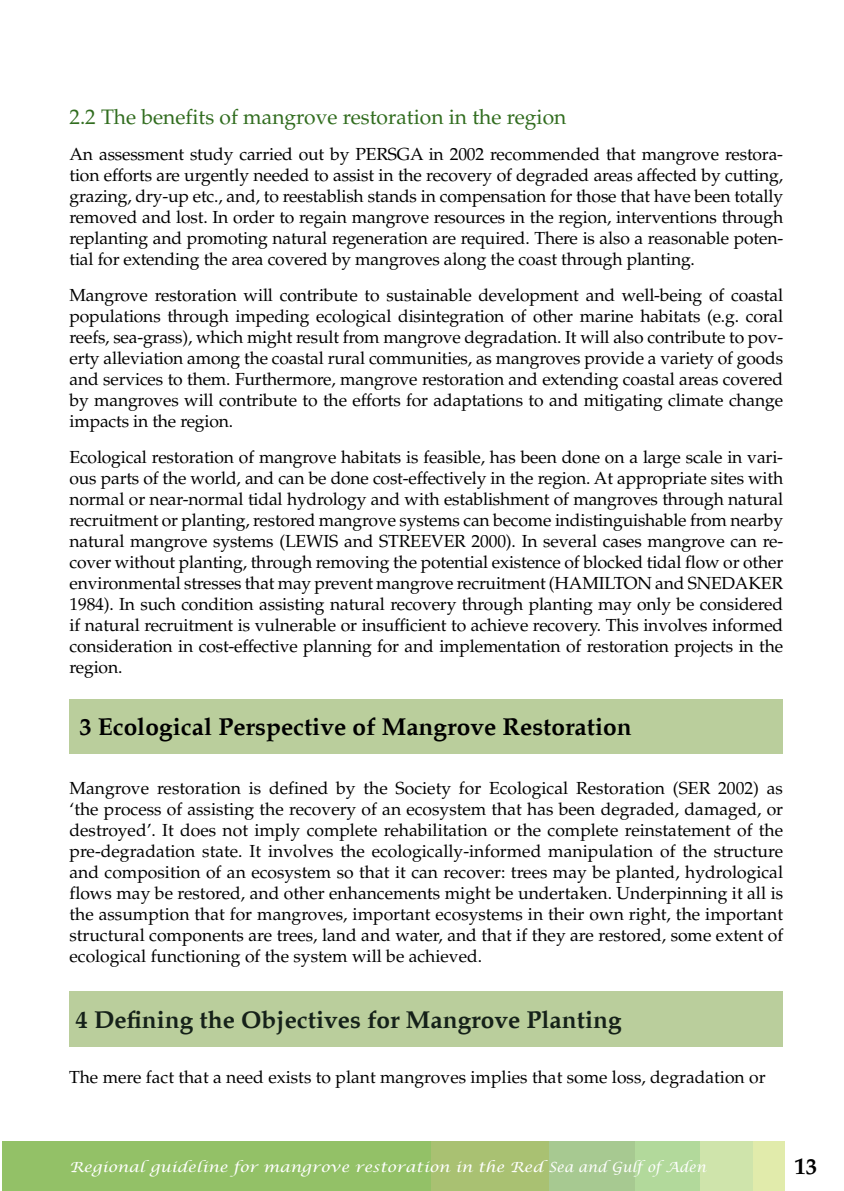
<style>
.page{position:relative;width:844px;height:1191px;background:#fff}
.page>*{position:absolute;margin:0;border:0;box-sizing:border-box;transform-origin:0 0}
.t1{font:700 24.5px "Palatino LT";color:#000}
.t2{font:700 24.5px "Palatino LT";color:#152119}
.t3{font:700 22.75px "Palatino";color:#000}
.t4{font:21px "Palatino";color:#316d1f}
.t5{font:17.5px/21px "Palatino";letter-spacing:-.01em;color:#000;text-align:justify}
.t6{font:italic 14px "Lucida Calligraphy";color:#fff;scale:1.14 1}
</style>
<div class="page">
<div style="left:2px;top:1141px;width:781px;height:49px;background:#93c167"></div>
<div style="left:430px;top:1141px;width:118px;height:49px;background:#a9c172"></div>
<div style="left:548px;top:1141px;width:87px;height:50px;background:#a7c991"></div>
<div style="left:635px;top:1141px;width:65px;height:49px;background:#b2d99b"></div>
<div style="left:700px;top:1141px;width:53px;height:49px;background:#cfe4ab"></div>
<div style="left:752px;top:1141px;width:31px;height:49px;background:#e1ebab"></div>
<div style="left:69px;top:699px;width:714px;height:54px;background:#bace9c"></div>
<div style="left:69px;top:991px;width:714px;height:56px;background:#bace9c"></div>
<p class="t4" style="left:69px;top:105px;width:498px">2.2 The benefits of mangrove restoration in the region</p>
<p class="t5" style="left:69px;top:144px;width:715px">An assessment study carried out by PERSGA in 2002 recommended that mangrove restora&shy;tion efforts are urgently needed to assist in the recovery of degraded areas affected by cutting, grazing, dry-up etc., and, to reestablish stands in compensation for those that have been totally removed and lost. In order to regain mangrove resources in the region, interventions through replanting and promoting natural regeneration are required. There is also a reasonable poten&shy;tial for extending the area covered by mangroves along the coast through planting.</p>
<p class="t5" style="left:69px;top:285px;width:715px">Mangrove restoration will contribute to sustainable development and well-being of coastal populations through impeding ecological disintegration of other marine habitats (e.g. coral reefs, sea-grass), which might result from mangrove degradation. It will also contribute to pov&shy;erty alleviation among the coastal rural communities, as mangroves provide a variety of goods and services to them. Furthermore, mangrove restoration and extending coastal areas covered by mangroves will contribute to the efforts for adaptations to and mitigating climate change impacts in the region.</p>
<p class="t5" style="left:69px;top:447px;width:715px">Ecological restoration of mangrove habitats is feasible, has been done on a large scale in vari&shy;ous parts of the world, and can be done cost-effectively in the region. At appropriate sites with normal or near-normal tidal hydrology and with establishment of mangroves through natural recruitment or planting, restored mangrove systems can become indistinguishable from nearby natural mangrove systems (LEWIS and STREEVER 2000). In several cases mangrove can re&shy;cover without planting, through removing the potential existence of blocked tidal flow or other environmental stresses that may prevent mangrove recruitment (HAMILTON and SNEDAKER 1984). In such condition assisting natural recovery through planting may only be considered if natural recruitment is vulnerable or insufficient to achieve recovery. This involves informed consideration in cost-effective planning for and implementation of restoration projects in the region.</p>
<h1 class="t1" style="left:79px;top:712px;width:553px">3 Ecological Perspective of Mangrove Restoration</h1>
<p class="t5" style="left:69px;top:778px;width:715px">Mangrove restoration is defined by the Society for Ecological Restoration (SER 2002) as ‘the process of assisting the recovery of an ecosystem that has been degraded, damaged, or destroyed’. It does not imply complete rehabilitation or the complete reinstatement of the pre-degradation state. It involves the ecologically-informed manipulation of the structure and composition of an ecosystem so that it can recover: trees may be planted, hydrological flows may be restored, and other enhancements might be undertaken. Underpinning it all is the assumption that for mangroves, important ecosystems in their own right, the important structural components are trees, land and water, and that if they are restored, some extent of ecological functioning of the system will be achieved.</p>
<h1 class="t2" style="left:76px;top:1005px;width:547px">4 Defining the Objectives for Mangrove Planting</h1>
<p class="t5" style="left:69px;top:1066px;width:698px">The mere fact that a need exists to plant mangroves implies that some loss, degradation or</p>
<p class="t6" style="left:69px;top:1158px;width:559px">Regional guideline for mangrove restoration in the Red Sea and Gulf of Aden</p>
<h2 class="t3" style="left:794px;top:1153px;width:24px">13</h2>
</div>
